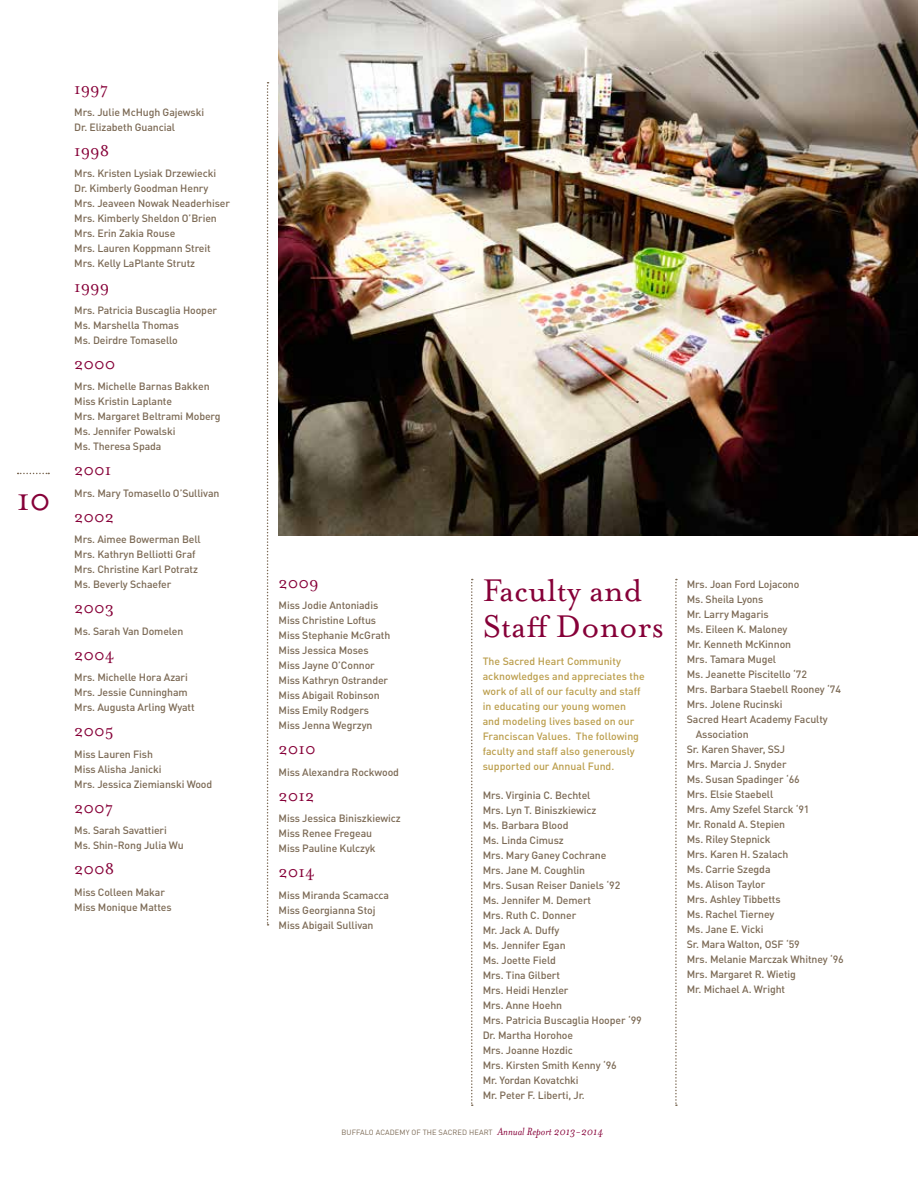
<style>
.page{position:relative;width:918px;height:1188px;background:#fff}
.page>*{position:absolute;margin:0;border:0;box-sizing:border-box;transform-origin:0 0}
.t1{font:36px/36px "Mrs Eaves Roman";color:#860038}
.t2{font:18px "Mrs Eaves Roman";color:#860038}
.t3{font:500 10.5px/15px "DIN Pro";letter-spacing:-.01em;color:#7c6a55}
.t4{font:500 10.5px/15px "DIN Pro";color:#bb9e4c}
.t5{font:7.5px "DIN Pro";letter-spacing:.01em;color:#7c6a55}
.s1{font-family:"Mrs Eaves";font-style:italic;font-size:12px;color:#860038}
</style>
<div class="page">
<img style="left:278px;top:0;width:640px;height:536px">
<svg style="left:18px;top:473px;width:31px;height:1px"></svg>
<svg style="left:267px;top:82px;width:2px;height:844px"></svg>
<svg style="left:471px;top:579px;width:2px;height:527px"></svg>
<svg style="left:675px;top:579px;width:2px;height:527px"></svg>
<h1 class="t1" style="left:17px;top:482px;width:36px">10</h1>
<h2 class="t2" style="left:74px;top:79px;width:35px">1997</h2>
<p class="t3" style="left:74px;top:104px;width:131px">Mrs. Julie McHugh Gajewski<br>Dr. Elizabeth Guancial</p>
<h2 class="t2" style="left:74px;top:141px;width:36px">1998</h2>
<p class="t3" style="left:74px;top:166px;width:157px">Mrs. Kristen Lysiak Drzewiecki<br>Dr. Kimberly Goodman Henry<br>Mrs. Jeaveen Nowak Neaderhiser<br>Mrs. Kimberly Sheldon O’Brien<br>Mrs. Erin Zakia Rouse<br>Mrs. Lauren Koppmann Streit<br>Mrs. Kelly LaPlante Strutz</p>
<h2 class="t2" style="left:74px;top:277px;width:36px">1999</h2>
<p class="t3" style="left:74px;top:302px;width:144px">Mrs. Patricia Buscaglia Hooper<br>Ms. Marshella Thomas<br>Ms. Deirdre Tomasello</p>
<h2 class="t2" style="left:74px;top:354px;width:43px">2000</h2>
<p class="t3" style="left:74px;top:379px;width:148px">Mrs. Michelle Barnas Bakken<br>Miss Kristin Laplante<br>Mrs. Margaret Beltrami Moberg<br>Ms. Jennifer Powalski<br>Ms. Theresa Spada</p>
<h2 class="t2" style="left:74px;top:460px;width:39px">2001</h2>
<p class="t3" style="left:74px;top:485px;width:147px">Mrs. Mary Tomasello O’Sullivan</p>
<h2 class="t2" style="left:74px;top:507px;width:42px">2002</h2>
<p class="t3" style="left:74px;top:532px;width:128px">Mrs. Aimee Bowerman Bell<br>Mrs. Kathryn Belliotti Graf<br>Mrs. Christine Karl Potratz<br>Ms. Beverly Schaefer</p>
<h2 class="t2" style="left:74px;top:598px;width:41px">2003</h2>
<p class="t3" style="left:74px;top:623px;width:111px">Ms. Sarah Van Domelen</p>
<h2 class="t2" style="left:74px;top:645px;width:42px">2004</h2>
<p class="t3" style="left:74px;top:670px;width:122px">Mrs. Michelle Hora Azari<br>Mrs. Jessie Cunningham<br>Mrs. Augusta Arling Wyatt</p>
<h2 class="t2" style="left:74px;top:721px;width:41px">2005</h2>
<p class="t3" style="left:74px;top:746px;width:140px">Miss Lauren Fish<br>Miss Alisha Janicki<br>Mrs. Jessica Ziemianski Wood</p>
<h2 class="t2" style="left:74px;top:798px;width:41px">2007</h2>
<p class="t3" style="left:74px;top:823px;width:111px">Ms. Sarah Savattieri<br>Ms. Shin-Rong Julia Wu</p>
<h2 class="t2" style="left:74px;top:859px;width:42px">2008</h2>
<p class="t3" style="left:74px;top:884px;width:99px">Miss Colleen Makar<br>Miss Monique Mattes</p>
<h2 class="t2" style="left:279px;top:573px;width:42px">2009</h2>
<p class="t3" style="left:279px;top:598px;width:113px">Miss Jodie Antoniadis<br>Miss Christine Loftus<br>Miss Stephanie McGrath<br>Miss Jessica Moses<br>Miss Jayne O’Connor<br>Miss Kathryn Ostrander<br>Miss Abigail Robinson<br>Miss Emily Rodgers<br>Miss Jenna Wegrzyn</p>
<h2 class="t2" style="left:279px;top:739px;width:39px">2010</h2>
<p class="t3" style="left:279px;top:764px;width:122px">Miss Alexandra Rockwood</p>
<h2 class="t2" style="left:279px;top:786px;width:37px">2012</h2>
<p class="t3" style="left:279px;top:811px;width:124px">Miss Jessica Biniszkiewicz<br>Miss Renee Fregeau<br>Miss Pauline Kulczyk</p>
<h2 class="t2" style="left:279px;top:862px;width:38px">2014</h2>
<p class="t3" style="left:279px;top:887px;width:112px">Miss Miranda Scamacca<br>Miss Georgianna Stoj<br>Miss Abigail Sullivan</p>
<h1 class="t1" style="left:483px;top:573px;width:183px">Faculty and<br>Staff Donors</h1>
<p class="t4" style="left:483px;top:654px;width:163px">The Sacred Heart Community acknowledges and appreciates the work of all of our faculty and staff in educating our young women and modeling lives based on our<br>Franciscan Values. The following faculty and staff also generously supported our Annual Fund.</p>
<p class="t3" style="left:483px;top:787px;width:161px">Mrs. Virginia C. Bechtel<br>Mrs. Lyn T. Biniszkiewicz<br>Ms. Barbara Blood<br>Ms. Linda Cimusz<br>Mrs. Mary Ganey Cochrane<br>Mrs. Jane M. Coughlin<br>Mrs. Susan Reiser Daniels ‘92<br>Ms. Jennifer M. Demert<br>Mrs. Ruth C. Donner<br>Mr. Jack A. Duffy<br>Ms. Jennifer Egan<br>Ms. Joette Field<br>Mrs. Tina Gilbert<br>Mrs. Heidi Henzler<br>Mrs. Anne Hoehn<br>Mrs. Patricia Buscaglia Hooper ‘99<br>Dr. Martha Horohoe<br>Mrs. Joanne Hozdic<br>Mrs. Kirsten Smith Kenny ‘96<br>Mr. Yordan Kovatchki<br>Mr. Peter F. Liberti, Jr.</p>
<p class="t5" style="left:342px;top:1127px;width:263px">BUFFALO ACADEMY OF THE SACRED HEART <span class="s1">Annual Report 2013-2014</span></p>
<p class="t3" style="left:687px;top:576px;width:114px">Mrs. Joan Ford Lojacono</p>
<p class="t3" style="left:687px;top:591px;width:78px">Ms. Sheila Lyons</p>
<p class="t3" style="left:687px;top:606px;width:83px">Mr. Larry Magaris</p>
<p class="t3" style="left:687px;top:621px;width:102px">Ms. Eileen K. Maloney</p>
<p class="t3" style="left:687px;top:636px;width:106px">Mr. Kenneth McKinnon</p>
<p class="t3" style="left:687px;top:651px;width:91px">Mrs. Tamara Mugel</p>
<p class="t3" style="left:687px;top:666px;width:122px">Ms. Jeanette Piscitello ‘72</p>
<p class="t3" style="left:687px;top:681px;width:156px">Mrs. Barbara Staebell Rooney ‘74</p>
<p class="t3" style="left:687px;top:696px;width:97px">Mrs. Jolene Rucinski</p>
<p class="t3" style="left:687px;top:711px;width:142px">Sacred Heart Academy Faculty</p>
<p class="t3" style="left:696px;top:726px;width:54px">Association</p>
<p class="t3" style="left:687px;top:741px;width:100px">Sr. Karen Shaver, SSJ</p>
<p class="t3" style="left:687px;top:756px;width:101px">Mrs. Marcia J. Snyder</p>
<p class="t3" style="left:687px;top:771px;width:115px">Ms. Susan Spadinger ‘66</p>
<p class="t3" style="left:687px;top:786px;width:88px">Mrs. Elsie Staebell</p>
<p class="t3" style="left:687px;top:801px;width:124px">Mrs. Amy Szefel Starck ‘91</p>
<p class="t3" style="left:687px;top:816px;width:100px">Mr. Ronald A. Stepien</p>
<p class="t3" style="left:687px;top:831px;width:85px">Ms. Riley Stepnick</p>
<p class="t3" style="left:687px;top:846px;width:103px">Mrs. Karen H. Szalach</p>
<p class="t3" style="left:687px;top:861px;width:85px">Ms. Carrie Szegda</p>
<p class="t3" style="left:687px;top:876px;width:80px">Ms. Alison Taylor</p>
<p class="t3" style="left:687px;top:891px;width:95px">Mrs. Ashley Tibbetts</p>
<p class="t3" style="left:687px;top:906px;width:89px">Ms. Rachel Tierney</p>
<p class="t3" style="left:687px;top:921px;width:78px">Ms. Jane E. Vicki</p>
<p class="t3" style="left:687px;top:936px;width:115px">Sr. Mara Walton, OSF ‘59</p>
<p class="t3" style="left:687px;top:951px;width:159px">Mrs. Melanie Marczak Whitney ‘96</p>
<p class="t3" style="left:687px;top:966px;width:111px">Mrs. Margaret R. Wietig</p>
<p class="t3" style="left:687px;top:981px;width:100px">Mr. Michael A. Wright</p>
</div>
